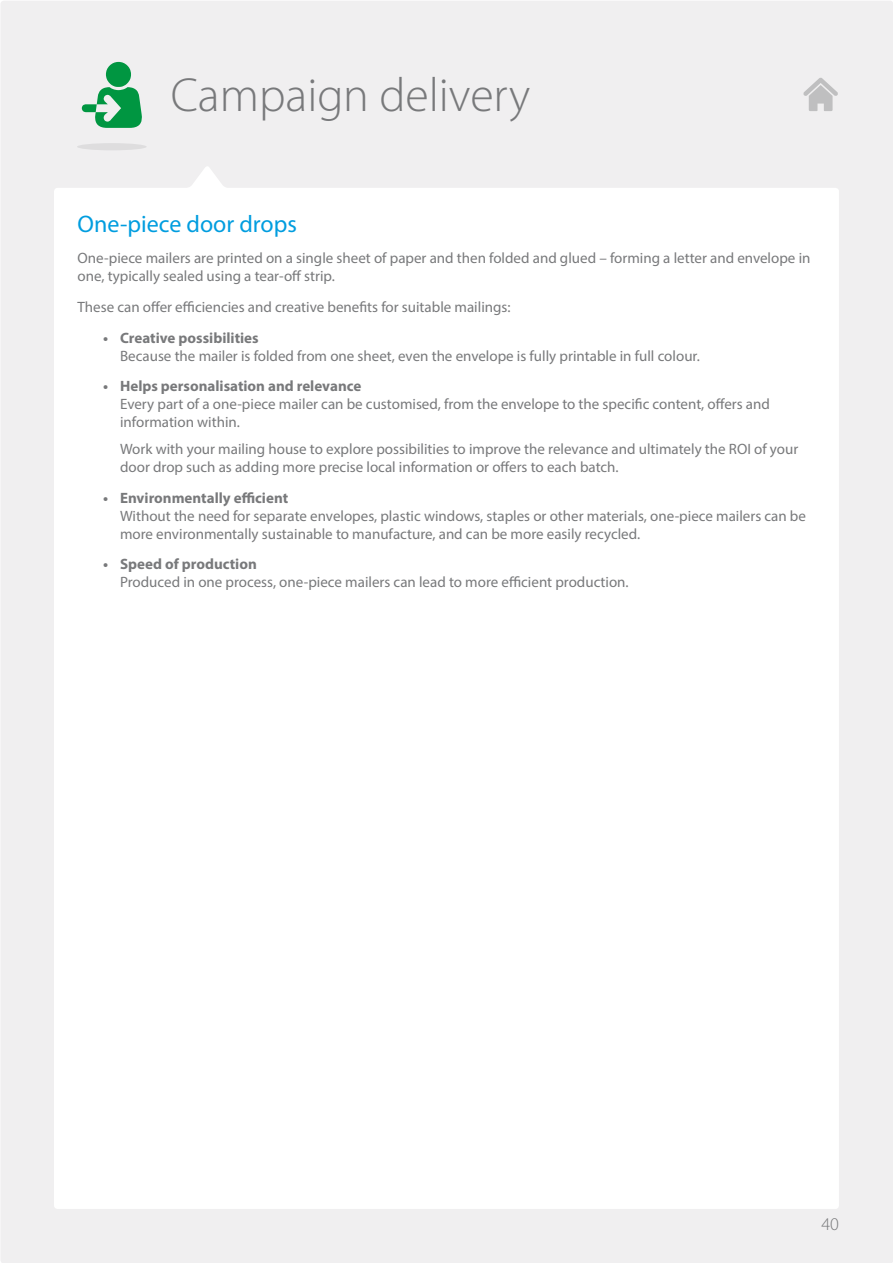
<style>
.page{position:relative;width:893px;height:1263px;background:#fff}
.page>*{position:absolute;margin:0;border:0;box-sizing:border-box;transform-origin:0 0}
.t1{font:300 48px "Myriad Pro";color:#78797b}
.Sub_2{font:24px "Myriad Pro";color:#009ddf}
.t2{font:300 18px "Myriad Pro";color:#78797b}
.Bullet_1_expl{font:15px/18px "Myriad Pro";color:#78797b}
.Body{font:15px/18px "Myriad Pro";color:#78797b}
.Bullet_1_expl_2poin{font:15px/18px "Myriad Pro";color:#78797b}
.t3{font:700 15px "Myriad Pro";color:#78797b}
</style>
<div class="page">
<div style="left:0;top:1px;width:893px;height:1262px;background:#f0eff0;border-radius:4px"></div>
<div style="left:54px;top:166px;width:785px;height:1043px;background:#fff"></div>
<svg style="left:82px;top:62px;width:60px;height:66px"></svg>
<div style="left:77px;top:143px;width:70px;height:7px;background:#deddde;border-radius:50%"></div>
<svg style="left:803px;top:77px;width:35px;height:34px"></svg>
<h1 class="t1" style="left:171px;top:68px;width:361px">Campaign delivery</h1>
<p class="Sub_2" style="left:78px;top:209px;width:221px">One-piece door drops</p>
<p class="Body" style="left:78px;top:249px;width:734px">One-piece mailers are printed on a single sheet of paper and then folded and glued – forming a letter and envelope in one, typically sealed using a tear-off strip.</p>
<p class="Body" style="left:78px;top:297px;width:434px">These can offer efficiencies and creative benefits for suitable mailings:</p>
<p class="t3" style="left:103px;top:328px;width:157px">• Creative possibilities</p>
<p class="Bullet_1_expl" style="left:120px;top:346px;width:581px">Because the mailer is folded from one sheet, even the envelope is fully printable in full colour.</p>
<p class="t3" style="left:103px;top:376px;width:260px">• Helps personalisation and relevance</p>
<p class="Bullet_1_expl" style="left:120px;top:395px;width:651px">Every part of a one-piece mailer can be customised, from the envelope to the specific content, offers and information within.</p>
<p class="Bullet_1_expl_2poin" style="left:120px;top:439px;width:680px">Work with your mailing house to explore possibilities to improve the relevance and ultimately the ROI of your door drop such as adding more precise local information or offers to each batch.</p>
<p class="t3" style="left:103px;top:488px;width:187px">• Environmentally efficient</p>
<p class="Bullet_1_expl" style="left:120px;top:506px;width:687px">Without the need for separate envelopes, plastic windows, staples or other materials, one-piece mailers can be more environmentally sustainable to manufacture, and can be more easily recycled.</p>
<p class="t3" style="left:103px;top:554px;width:155px">• Speed of production</p>
<p class="Bullet_1_expl" style="left:120px;top:573px;width:510px">Produced in one process, one-piece mailers can lead to more efficient production.</p>
<p class="t2" style="left:821px;top:1214px;width:19px">40</p>
</div>
